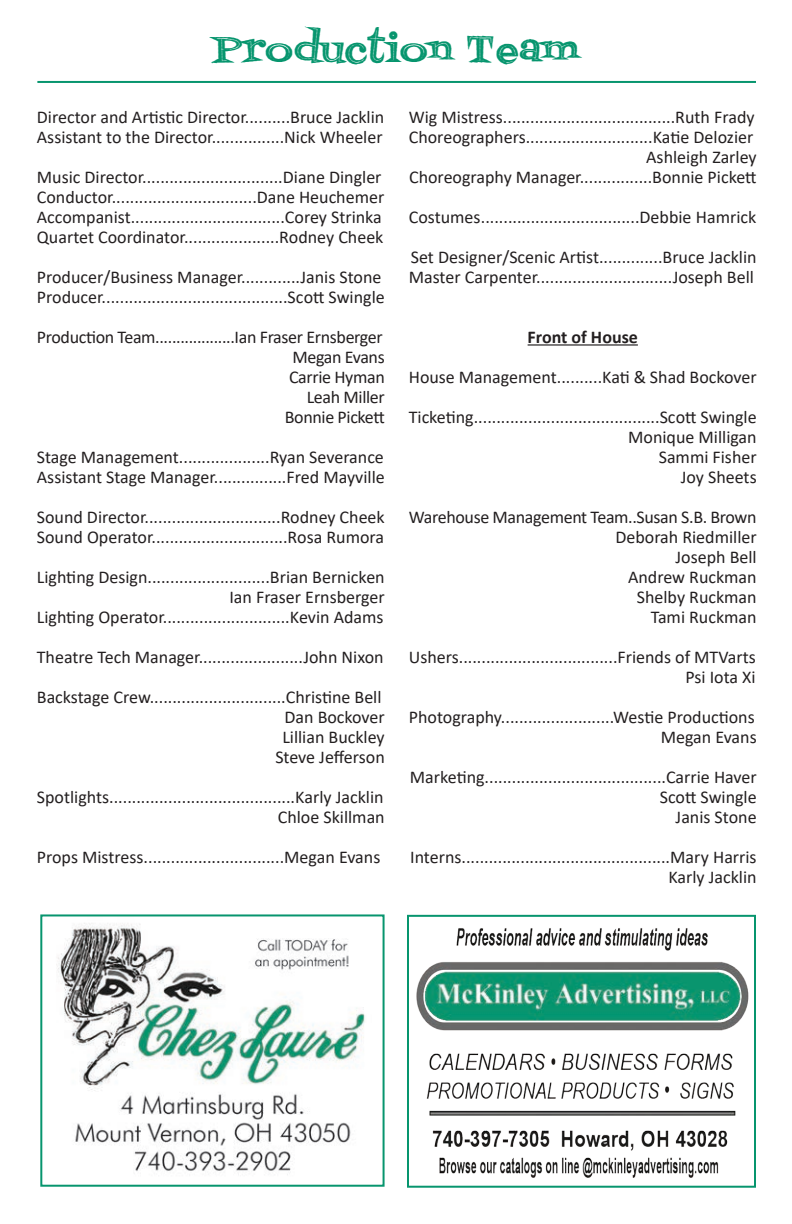
<style>
.page{position:relative;width:792px;height:1224px;background:#fff}
.page>*{position:absolute;margin:0;border:0;box-sizing:border-box;transform-origin:0 0}
.t1{font:40px "Fontdinerdotcom Jazz Dark";letter-spacing:.01em;color:#07956e}
.t2{font:18px/20px "Calibri";color:#231f20;text-align:right}
.t3{font:18px/20px "Calibri";letter-spacing:-.02em;color:#231f20;text-align:right}
.t4{font:700 18px "Calibri";color:#231f20}
</style>
<div class="page">
<hr style="left:528px;top:344px;width:110px;height:2px;background:#231f20">
<hr style="left:37px;top:81px;width:719px;height:2px;background:#07956e">
<img style="left:56px;top:923px;width:309px;height:252px">
<div style="left:40px;top:914px;width:345px;height:273px;border:2px solid #07956e"></div>
<img style="left:416px;top:928px;width:333px;height:250px">
<div style="left:407px;top:915px;width:349px;height:273px;border:2px solid #07956e"></div>
<h1 class="t1" style="left:213px;top:21px;width:367px">Production Team</h1>
<p class="t2" style="left:37px;top:107px;width:349px;text-align:left">Director and Artistic Director..........Bruce Jacklin<br>Assistant to the Director................Nick Wheeler</p>
<p class="t2" style="left:37px;top:167px;width:349px;text-align:left">Music Director...............................Diane Dingler Conductor................................Dane Heuchemer Accompanist..................................Corey Strinka Quartet Coordinator.....................Rodney Cheek</p>
<p class="t2" style="left:37px;top:266px;width:349px;text-align:left">Producer/Business Manager.............Janis Stone<br>Producer.........................................Scott Swingle</p>
<p class="t3" style="left:37px;top:326px;width:349px">Production Team...................Ian Fraser Ernsberger<br>Megan Evans<br>Carrie Hyman<br>Leah Miller<br>Bonnie Pickett</p>
<p class="t2" style="left:37px;top:446px;width:349px;text-align:left">Stage Management....................Ryan Severance<br>Assistant Stage Manager................Fred Mayville</p>
<p class="t2" style="left:37px;top:506px;width:349px;text-align:left">Sound Director..............................Rodney Cheek<br>Sound Operator..............................Rosa Rumora</p>
<p class="t2" style="left:37px;top:566px;width:349px">Lighting Design...........................Brian Bernicken<br>Ian Fraser Ernsberger<br>Lighting Operator............................Kevin Adams</p>
<p class="t2" style="left:37px;top:646px;width:348px">Theatre Tech Manager.......................John Nixon</p>
<p class="t2" style="left:37px;top:686px;width:349px">Backstage Crew..............................Christine Bell<br>Dan Bockover<br>Lillian Buckley<br>Steve Jefferson</p>
<p class="t2" style="left:37px;top:786px;width:349px">Spotlights.........................................Karly Jacklin<br>Chloe Skillman</p>
<p class="t2" style="left:37px;top:846px;width:345px">Props Mistress...............................Megan Evans</p>
<p class="t2" style="left:409px;top:107px;width:349px">Wig Mistress......................................Ruth Frady Choreographers............................Katie Delozier Ashleigh Zarley<br>Choreography Manager................Bonnie Pickett</p>
<p class="t2" style="left:409px;top:207px;width:349px">Costumes...................................Debbie Hamrick</p>
<p class="t2" style="left:409px;top:246px;width:349px;text-align:left">Set Designer/Scenic Artist..............Bruce Jacklin<br>Master Carpenter..............................Joseph Bell</p>
<p class="t4" style="left:528px;top:324px;width:112px">Front of House</p>
<p class="t2" style="left:409px;top:366px;width:349px">House Management..........Kati &amp; Shad Bockover</p>
<p class="t2" style="left:409px;top:406px;width:349px">Ticketing.........................................Scott Swingle<br>Monique Milligan<br>Sammi Fisher<br>Joy Sheets</p>
<p class="t2" style="left:409px;top:506px;width:349px">Warehouse Management Team..Susan S.B. Brown<br>Deborah Riedmiller<br>Joseph Bell<br>Andrew Ruckman<br>Shelby Ruckman<br>Tami Ruckman</p>
<p class="t2" style="left:409px;top:646px;width:349px">Ushers...................................Friends of MTVarts<br>Psi Iota Xi</p>
<p class="t2" style="left:409px;top:706px;width:349px">Photography.........................Westie Productions<br>Megan Evans</p>
<p class="t2" style="left:410px;top:766px;width:348px">Marketing........................................Carrie Haver<br>Scott Swingle<br>Janis Stone</p>
<p class="t2" style="left:410px;top:846px;width:348px">Interns..............................................Mary Harris<br>Karly Jacklin</p>
</div>
